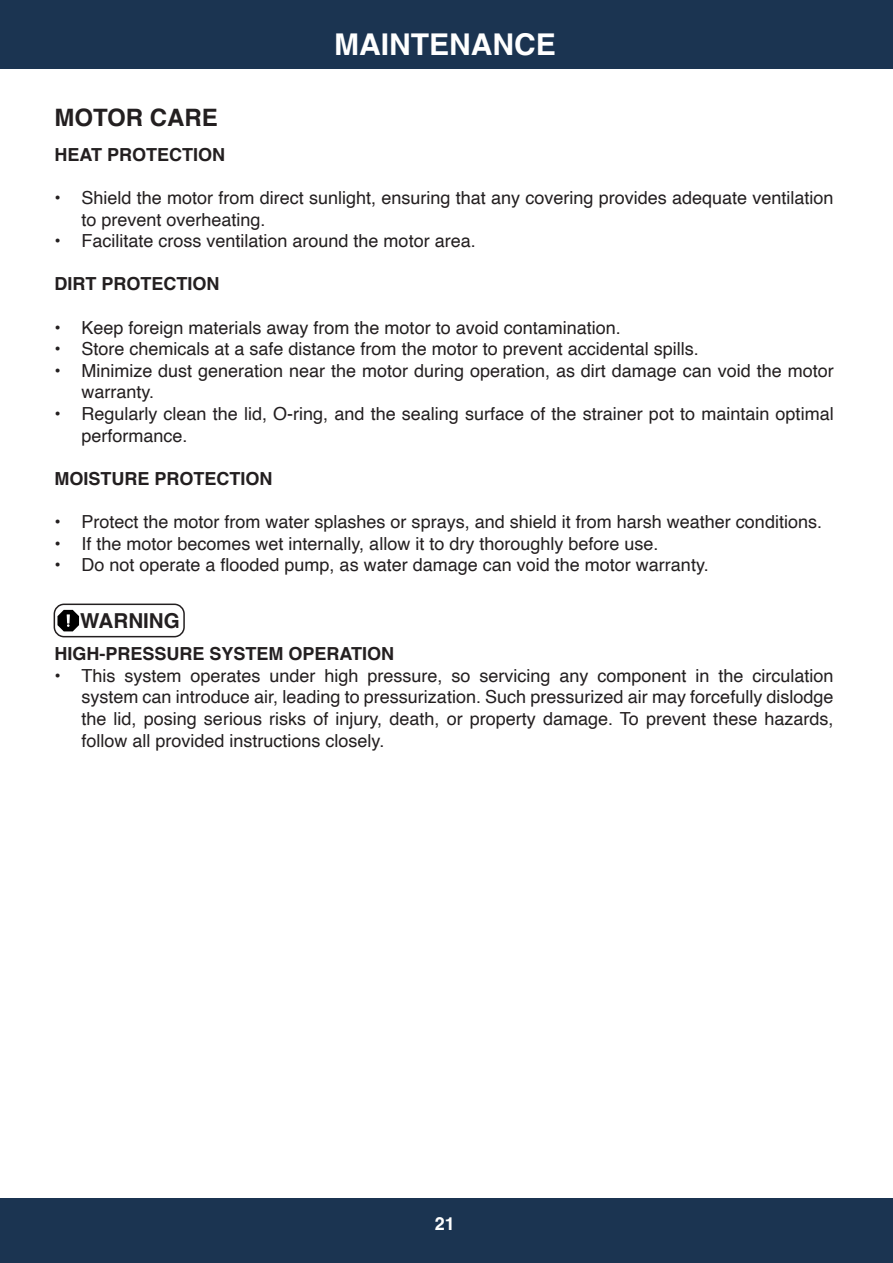
<style>
.page{position:relative;width:893px;height:1263px;background:#fff}
.page>*{position:absolute;margin:0;border:0;box-sizing:border-box;transform-origin:0 0}
.t1{font:700 30px "Helvetica";color:#fff}
.t2{font:700 24px "Helvetica";color:#231f20}
.t3{font:700 20.55px "Helvetica";color:#231f20}
.t4{font:18px/21.6px "Helvetica";color:#231f20}
.t5{font:700 18px "Helvetica";color:#231f20}
.t6{font:700 18px "Helvetica";color:#fff}
</style>
<div class="page">
<div style="left:0;top:1198px;width:892px;height:65px;background:#1b3451"></div>
<div style="left:0;top:0;width:892px;height:69px;background:#1b3451"></div>
<div style="left:54px;top:604px;width:131px;height:33px;border:2px solid #231f20;border-radius:10px"></div>
<svg style="left:57px;top:610px;width:22px;height:21px"></svg>
<h1 class="t1" style="left:334px;top:26px;width:223px">MAINTENANCE</h1>
<h2 class="t2" style="left:54px;top:103px;width:165px">MOTOR CARE</h2>
<p class="t5" style="left:54px;top:144px;width:172px">HEAT PROTECTION</p>
<p class="t4" style="left:81px;top:188px;width:753px;text-indent:-27px">• Shield the motor from direct sunlight, ensuring that any covering provides adequate ventilation to prevent overheating.</p>
<p class="t4" style="left:54px;top:231px;width:423px">• Facilitate cross ventilation around the motor area.</p>
<p class="t5" style="left:54px;top:273px;width:167px">DIRT PROTECTION</p>
<p class="t4" style="left:54px;top:317px;width:568px">• Keep foreign materials away from the motor to avoid contamination.</p>
<p class="t4" style="left:54px;top:339px;width:646px">• Store chemicals at a safe distance from the motor to prevent accidental spills.</p>
<p class="t4" style="left:81px;top:360px;width:753px;text-indent:-27px">• Minimize dust generation near the motor during operation, as dirt damage can void the motor warranty.</p>
<p class="t4" style="left:81px;top:404px;width:753px;text-indent:-27px">• Regularly clean the lid, O-ring, and the sealing surface of the strainer pot to maintain optimal performance.</p>
<p class="t5" style="left:54px;top:468px;width:220px">MOISTURE PROTECTION</p>
<p class="t4" style="left:54px;top:512px;width:769px">• Protect the motor from water splashes or sprays, and shield it from harsh weather conditions.</p>
<p class="t4" style="left:54px;top:533px;width:605px">• If the motor becomes wet internally, allow it to dry thoroughly before use.</p>
<p class="t4" style="left:54px;top:555px;width:656px">• Do not operate a flooded pump, as water damage can void the motor warranty.</p>
<p class="t3" style="left:80px;top:608px;width:101px">WARNING</p>
<p class="t5" style="left:54px;top:643px;width:341px">HIGH-PRESSURE SYSTEM OPERATION</p>
<p class="t4" style="left:81px;top:665px;width:753px;text-align:justify;text-indent:-27px">• This system operates under high pressure, so servicing any component in the circulation system can introduce air, leading to pressurization. Such pressurized air may forcefully dislodge the lid, posing serious risks of injury, death, or property damage. To prevent these hazards, follow all provided instructions closely.</p>
<p class="t6" style="left:435px;top:1213px;width:22px">21</p>
</div>
